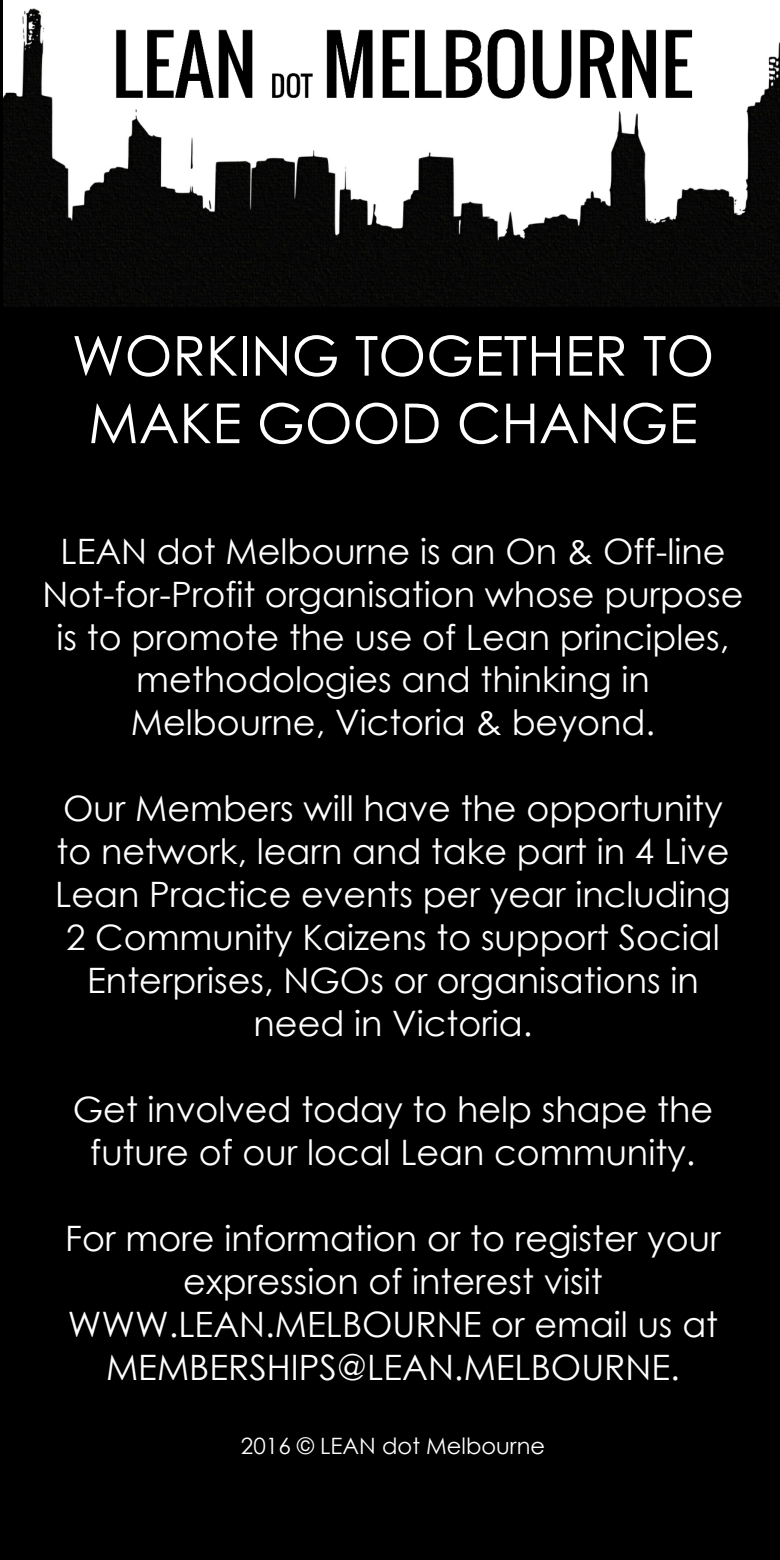
<style>
.page{position:relative;width:780px;height:1560px;background:#fff}
.page>*{position:absolute;margin:0;border:0;box-sizing:border-box;transform-origin:0 0}
.t1{font:55px/67.5px "Century Gothic";color:#fff}
.t2{font:35px/43px "Century Gothic";color:#fff;text-align:center}
.t3{font:22.5px "Century Gothic";color:#fff}
</style>
<div class="page">
<div style="left:0;top:0;width:780px;height:1559px;background:#000"></div>
<img style="left:3px;top:0;width:777px;height:306px">
<h1 class="t1" style="left:72px;top:327px;width:644px">WORKING TOGETHER TO<br>MAKE GOOD CHANGE</h1>
<p class="t2" style="left:43px;top:532px;width:702px">LEAN dot Melbourne is an On &amp; Off-line Not-for-Profit organisation whose purpose is to promote the use of Lean principles, methodologies and thinking in Melbourne, Victoria &amp; beyond.</p>
<p class="t2" style="left:55px;top:790px;width:677px">Our Members will have the opportunity to network, learn and take part in 4 Live Lean Practice events per year including 2 Community Kaizens to support Social Enterprises, NGOs or organisations in need in Victoria.</p>
<p class="t2" style="left:73px;top:1090px;width:642px">Get involved today to help shape the future of our local Lean community.</p>
<p class="t2" style="left:65px;top:1219px;width:657px">For more information or to register your expression of interest visit WWW.LEAN.MELBOURNE or email us at MEMBERSHIPS@LEAN.MELBOURNE.</p>
<p class="t3" style="left:241px;top:1436px;width:305px">2016 © LEAN dot Melbourne</p>
</div>
